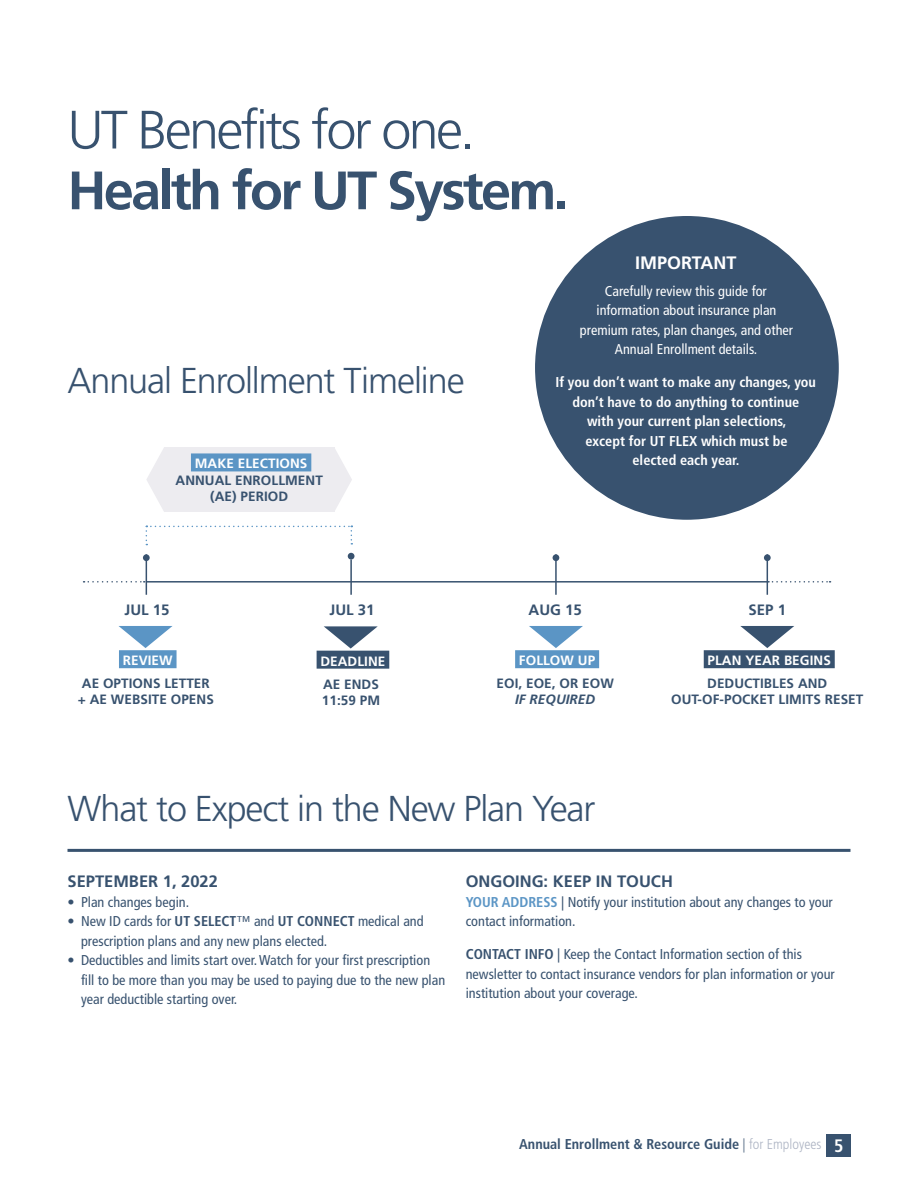
<style>
.page{position:relative;width:918px;height:1188px;background:#fff}
.page>*{position:absolute;margin:0;border:0;box-sizing:border-box;transform-origin:0 0}
.bullet_2{font:700 54px "Frutiger LT Pro";letter-spacing:-.05em;color:#38526f}
.bullet_2-2{font:300 54px "Frutiger LT Pro";letter-spacing:-.05em;color:#38526f}
.bullet_2-3{font:300 36px "Frutiger LT Pro";letter-spacing:-.03em;color:#38526f}
.t1{font:700 18px "Frutiger LT Pro";color:#fff}
.bullet_2-4{font:700 16.5px "Frutiger LT Pro";color:#38526f}
.t2{font:700 15px "Frutiger LT Pro";color:#38526f}
.bullet_2-5{font:condensed 14.25px/19.5px "Frutiger LT Pro";color:#38526f}
.t3{font:700 condensed 14.25px/19.5px "Frutiger LT Pro";color:#fff;text-align:center}
.t4{font:condensed 14.25px/19.5px "Frutiger LT Pro";color:#fff;text-align:center}
.t5{font:700 condensed 14.25px "Frutiger LT Pro";color:#38526f}
.t6{font:700 13.5px/16.2px "Frutiger LT Pro";letter-spacing:.005em;color:#38526f;text-align:center}
.t7{font:700 13.5px "Frutiger LT Pro";letter-spacing:.005em;color:#fff}
.s1{font-style:italic}
.s2{font-weight:700}
.s3{font-weight:700;color:#5b95c5}
.s4{font-weight:300}
.s5{font-weight:300;color:#aeb5c4}
.s6{font-size:18px;color:#fff}
</style>
<div class="page">
<div style="left:827px;top:1134px;width:24px;height:22px;background:#38526f"></div>
<hr style="left:68px;top:849px;width:782px;height:3px;background:#38526f">
<hr style="left:146px;top:581px;width:621px;height:2px;background:#38526f">
<svg style="left:84px;top:581px;width:61px;height:2px"></svg>
<svg style="left:768px;top:581px;width:63px;height:2px"></svg>
<hr style="left:146px;top:554px;width:1px;height:41px;background:#38526f">
<hr style="left:350px;top:560px;width:2px;height:35px;background:#38526f">
<hr style="left:555px;top:554px;width:2px;height:41px;background:#38526f">
<div style="left:119px;top:650px;width:58px;height:18px;background:#5b95c5"></div>
<div style="left:515px;top:650px;width:84px;height:18px;background:#5b95c5"></div>
<div style="left:553px;top:554px;width:6px;height:7px;background:#38526f;border-radius:50%"></div>
<div style="left:143px;top:554px;width:7px;height:7px;background:#38526f;border-radius:50%"></div>
<svg style="left:146px;top:526px;width:206px;height:19px"></svg>
<div style="left:348px;top:553px;width:7px;height:7px;background:#38526f;border-radius:50%"></div>
<svg style="left:119px;top:626px;width:54px;height:22px"></svg>
<svg style="left:529px;top:626px;width:54px;height:22px"></svg>
<div style="left:164px;top:447px;width:170px;height:65px;background:#edecf0"></div>
<div style="left:191px;top:453px;width:120px;height:18px;background:#5b95c5"></div>
<svg style="left:146px;top:448px;width:18px;height:63px"></svg>
<svg style="left:334px;top:447px;width:18px;height:65px"></svg>
<hr style="left:767px;top:554px;width:1px;height:41px;background:#38526f">
<div style="left:764px;top:554px;width:7px;height:7px;background:#38526f;border-radius:50%"></div>
<div style="left:704px;top:650px;width:131px;height:18px;background:#38526f"></div>
<svg style="left:740px;top:626px;width:54px;height:22px"></svg>
<div style="left:317px;top:651px;width:72px;height:18px;background:#38526f"></div>
<svg style="left:324px;top:626px;width:54px;height:23px"></svg>
<div style="left:535px;top:216px;width:304px;height:304px;background:#38526f;border-radius:50%"></div>
<p class="bullet_2-2" style="left:68px;top:98px;width:409px">UT Benefits for one.</p>
<p class="bullet_2" style="left:68px;top:159px;width:503px">Health for UT System.</p>
<p class="bullet_2-3" style="left:68px;top:360px;width:399px">Annual Enrollment Timeline</p>
<p class="t7" style="left:195px;top:456px;width:114px">MAKE ELECTIONS</p>
<p class="t6" style="left:176px;top:472px;width:149px">ANNUAL ENROLLMENT</p>
<p class="t6" style="left:210px;top:488px;width:79px">(AE) PERIOD</p>
<p class="t1" style="left:635px;top:253px;width:103px">IMPORTANT</p>
<p class="t4" style="left:580px;top:281px;width:215px">Carefully review this guide for information about insurance plan premium rates, plan changes, and other Annual Enrollment details.</p>
<p class="t3" style="left:556px;top:373px;width:262px">If you don’t want to make any changes, you don’t have to do anything to continue<br>with your current plan selections,<br>except for UT FLEX which must be<br>elected each year.</p>
<p class="t2" style="left:125px;top:601px;width:47px">JUL 15</p>
<p class="t2" style="left:330px;top:601px;width:47px">JUL 31</p>
<p class="t2" style="left:529px;top:601px;width:55px">AUG 15</p>
<p class="t7" style="left:123px;top:653px;width:51px">REVIEW</p>
<p class="t6" style="left:78px;top:675px;width:138px">AE OPTIONS LETTER + AE WEBSITE OPENS</p>
<p class="t7" style="left:320px;top:653px;width:66px">DEADLINE</p>
<p class="t6" style="left:322px;top:676px;width:60px;text-align:left">AE ENDS<br>11:59 PM</p>
<p class="t7" style="left:519px;top:653px;width:78px">FOLLOW UP</p>
<p class="t6" style="left:497px;top:675px;width:119px">EOI, EOE, OR EOW<br><span class="s1">IF REQUIRED</span></p>
<p class="bullet_2-3" style="left:68px;top:787px;width:530px">What to Expect in the New Plan Year</p>
<p class="t2" style="left:749px;top:601px;width:39px">SEP 1</p>
<p class="t7" style="left:708px;top:653px;width:125px">PLAN YEAR BEGINS</p>
<p class="t6" style="left:671px;top:675px;width:194px">DEDUCTIBLES AND<br>OUT-OF-POCKET LIMITS RESET</p>
<p class="bullet_2-4" style="left:68px;top:872px;width:152px">SEPTEMBER 1, 2022</p>
<p class="bullet_2-5" style="left:68px;top:892px;width:123px">• Plan changes begin.</p>
<p class="bullet_2-5" style="left:81px;top:912px;width:344px;text-indent:-14px">• New ID cards for <span class="s2">UT SELECT</span>™ and <span class="s2">UT CONNECT</span> medical and prescription plans and any new plans elected.</p>
<p class="bullet_2-5" style="left:81px;top:951px;width:366px;text-indent:-14px">• Deductibles and limits start over. Watch for your first prescription fill to be more than you may be used to paying due to the new plan year deductible starting over.</p>
<p class="bullet_2-4" style="left:466px;top:872px;width:209px">ONGOING: KEEP IN TOUCH</p>
<p class="bullet_2-5" style="left:466px;top:892px;width:369px"><span class="s3">YOUR ADDRESS</span> | Notify your institution about any changes to your contact information.</p>
<p class="bullet_2-5" style="left:466px;top:945px;width:371px"><span class="s2">CONTACT INFO</span> | Keep the Contact Information section of this newsletter to contact insurance vendors for plan information or your institution about your coverage.</p>
<p class="t5" style="left:519px;top:1136px;width:326px">Annual Enrollment &amp; Resource Guide <span class="s4">|</span> <span class="s5">for Employees</span> <span class="s6">5</span></p>
</div>
